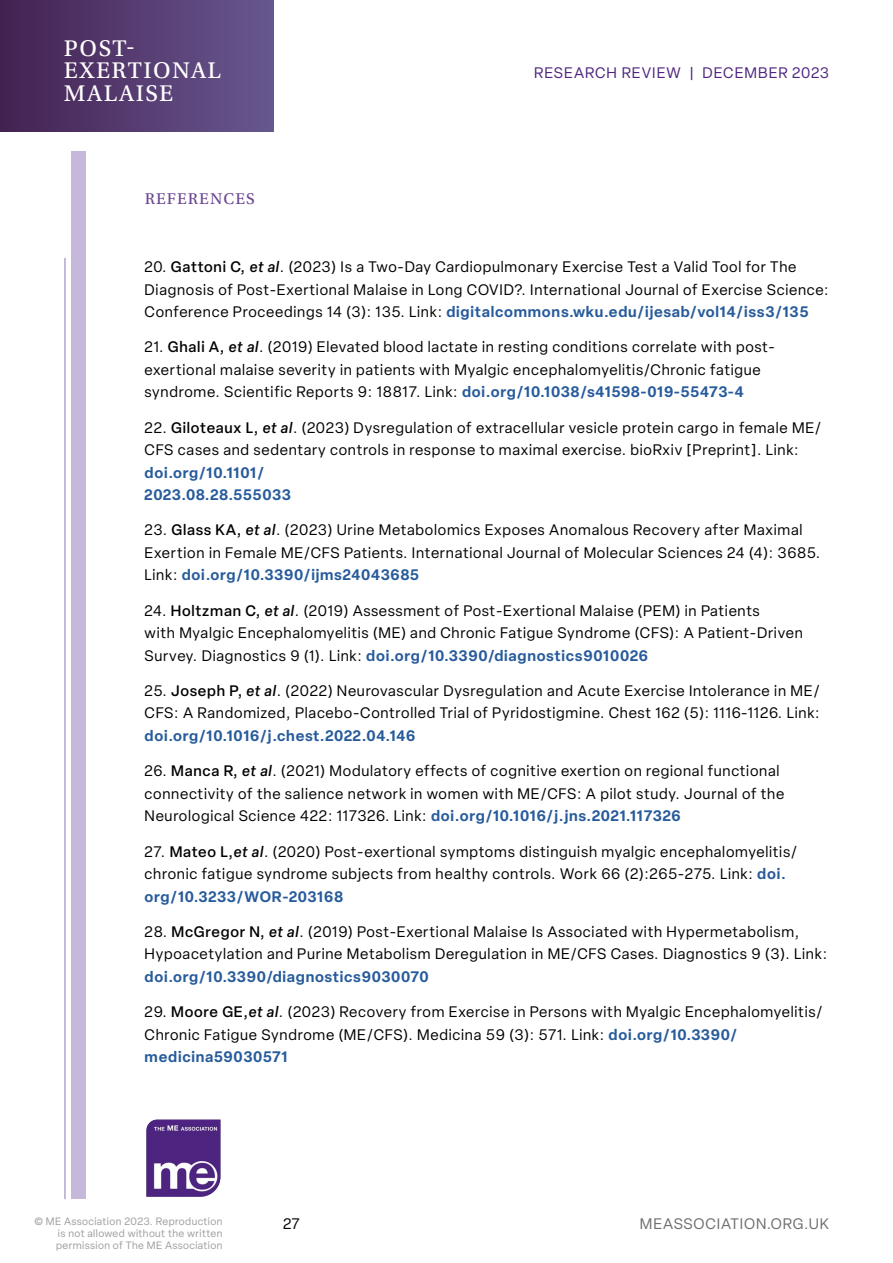
<style>
.page{position:relative;width:893px;height:1263px;background:#fff}
.page>*{position:absolute;margin:0;border:0;box-sizing:border-box;transform-origin:0 0}
.t1{font:24px/22.5px "Utopia Std Capt";letter-spacing:.06em;color:#fff}
.t2{font:16.5px "Utopia Std Capt";letter-spacing:.07em;color:#6c4794}
.t3{font:15px/22.5px "Elza";letter-spacing:.05em;color:#000}
.t4{font:600 15px/22.5px "Elza";letter-spacing:.05em;color:#275b9b}
.t5{font:15px "Elza";letter-spacing:.07em;color:#4e2681}
.t6{font:15px "Elza";letter-spacing:.06em;color:#706f6f}
.t7{font:10.5px/12px "Elza";letter-spacing:.04em;color:#9d9d9c}
.s1{font-weight:500}
.s2{font-weight:500;font-style:italic}
.s3{font-weight:600;color:#275b9b}
</style>
<div class="page">
<div style="left:0;top:0;width:273px;height:132px;background:linear-gradient(to right,#442151,#685890)"></div>
<svg style="left:146px;top:1119px;width:75px;height:78px;background:#6e4e97"></svg>
<div style="left:71px;top:152px;width:15px;height:1047px;background:#c5b8da"></div>
<hr style="left:64px;top:258px;width:2px;height:941px;background:#b4a3d0">
<h1 class="t1" style="left:64px;top:37px;width:158px">POST-<br>EXERTIONAL<br>MALAISE</h1>
<p class="t2" style="left:145px;top:190px;width:112px">REFERENCES</p>
<p class="t5" style="left:534px;top:63px;width:296px">RESEARCH REVIEW | DECEMBER 2023</p>
<p class="t3" style="left:145px;top:256px;width:685px">20. <span class="s1">Gattoni C,</span> <span class="s2">et al</span>. (2023) Is a Two-Day Cardiopulmonary Exercise Test a Valid Tool for The<br>Diagnosis of Post-Exertional Malaise in Long COVID?. International Journal of Exercise Science:<br>Conference Proceedings 14 (3): 135. Link: <span class="s3">digitalcommons.wku.edu/ijesab/vol14/iss3/135</span></p>
<p class="t3" style="left:145px;top:336px;width:632px">21. <span class="s1">Ghali A,</span> <span class="s2">et al</span>. (2019) Elevated blood lactate in resting conditions correlate with post&shy;exertional malaise severity in patients with Myalgic encephalomyelitis/Chronic fatigue syndrome. Scientific Reports 9: 18817. Link: <span class="s3">doi.org/10.1038/s41598-019-55473-4</span></p>
<p class="t3" style="left:145px;top:416px;width:678px">22. <span class="s1">Giloteaux L,</span> <span class="s2">et al</span>. (2023) Dysregulation of extracellular vesicle protein cargo in female ME/<br>CFS cases and sedentary controls in response to maximal exercise. bioRxiv [Preprint]. Link:</p>
<p class="t4" style="left:145px;top:461px;width:148px">doi.org/10.1101/<br>2023.08.28.555033</p>
<p class="t3" style="left:145px;top:519px;width:677px">23. <span class="s1">Glass KA,</span> <span class="s2">et al</span>. (2023) Urine Metabolomics Exposes Anomalous Recovery after Maximal<br>Exertion in Female ME/CFS Patients. International Journal of Molecular Sciences 24 (4): 3685.<br>Link: <span class="s3">doi.org/10.3390/ijms24043685</span></p>
<p class="t3" style="left:145px;top:599px;width:660px">24. <span class="s1">Holtzman C,</span> <span class="s2">et al</span>. (2019) Assessment of Post-Exertional Malaise (PEM) in Patients<br>with Myalgic Encephalomyelitis (ME) and Chronic Fatigue Syndrome (CFS): A Patient-Driven<br>Survey. Diagnostics 9 (1). Link: <span class="s3">doi.org/10.3390/diagnostics9010026</span></p>
<p class="t3" style="left:145px;top:679px;width:677px">25. <span class="s1">Joseph P,</span> <span class="s2">et al</span>. (2022) Neurovascular Dysregulation and Acute Exercise Intolerance in ME/<br>CFS: A Randomized, Placebo-Controlled Trial of Pyridostigmine. Chest 162 (5): 1116-1126. Link:</p>
<p class="t4" style="left:145px;top:724px;width:272px">doi.org/10.1016/j.chest.2022.04.146</p>
<p class="t3" style="left:145px;top:760px;width:641px">26. <span class="s1">Manca R,</span> <span class="s2">et al</span>. (2021) Modulatory effects of cognitive exertion on regional functional connectivity of the salience network in women with ME/CFS: A pilot study. Journal of the<br>Neurological Science 422: 117326. Link: <span class="s3">doi.org/10.1016/j.jns.2021.117326</span></p>
<p class="t3" style="left:145px;top:840px;width:654px">27. <span class="s1">Mateo L,</span><span class="s2">et al</span>. (2020) Post-exertional symptoms distinguish myalgic encephalomyelitis/ chronic fatigue syndrome subjects from healthy controls. Work 66 (2):265-275. Link: <span class="s3">doi. org/10.3233/WOR-203168</span></p>
<p class="t3" style="left:145px;top:920px;width:684px">28. <span class="s1">McGregor N,</span> <span class="s2">et al</span>. (2019) Post-Exertional Malaise Is Associated with Hypermetabolism,<br>Hypoacetylation and Purine Metabolism Deregulation in ME/CFS Cases. Diagnostics 9 (3). Link:</p>
<p class="t4" style="left:145px;top:965px;width:285px">doi.org/10.3390/diagnostics9030070</p>
<p class="t3" style="left:145px;top:1000px;width:679px">29. <span class="s1">Moore GE,</span><span class="s2">et al</span>. (2023) Recovery from Exercise in Persons with Myalgic Encephalomyelitis/<br>Chronic Fatigue Syndrome (ME/CFS). Medicina 59 (3): 571. Link: <span class="s3">doi.org/10.3390/ medicina59030571</span></p>
<p class="t7" style="left:34px;top:1215px;width:190px">© ME Association 2023. Reproduction</p>
<p class="t3" style="left:283px;top:1212px;width:18px">27</p>
<p class="t6" style="left:640px;top:1214px;width:191px">MEASSOCIATION.ORG.UK</p>
<p class="t7" style="left:56px;top:1227px;width:168px">is not allowed without the written permission of The ME Association</p>
</div>
